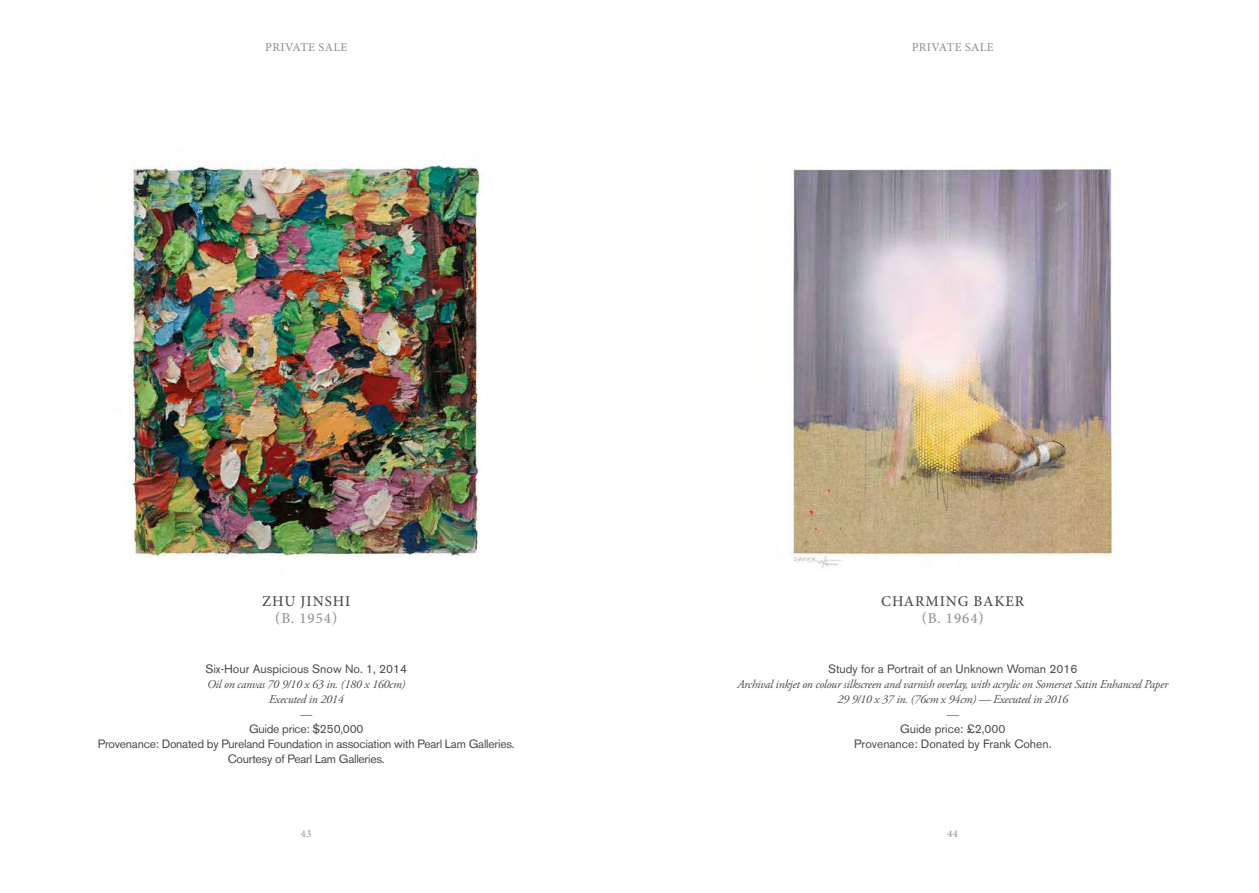
<style>
.page{position:relative;width:1259px;height:893px;background:#fff}
.page>*{position:absolute;margin:0;border:0;box-sizing:border-box;transform-origin:0 0}
.t1{font:500 15px "Minion Pro";letter-spacing:.06em;color:#4a4a49}
.t2{font:500 15px "Minion Pro";letter-spacing:.06em;color:#929292}
.t3{font:italic 12px/15px "Adobe Garamond Pro";letter-spacing:-.02em;color:#4a4a49;text-align:center}
.t4{font:12px/15px "Akzidenz Grotesk BE";letter-spacing:-.02em;color:#4a4a49;text-align:center}
.t5{font:12px/15px "Akzidenz Grotesk BE";color:#4a4a49;text-align:center}
.t6{font:500 12px "Minion Pro";letter-spacing:.035em;color:#929292}
.t7{font:10.5px "Minion Pro";color:#929292}
</style>
<div class="page">
<img style="left:792px;top:169px;width:321px;height:399px">
<img style="left:129px;top:160px;width:354px;height:398px">
<p class="t6" style="left:265px;top:39px;width:83px">PRIVATE SALE</p>
<p class="t6" style="left:912px;top:39px;width:83px">PRIVATE SALE</p>
<p class="t1" style="left:262px;top:591px;width:90px">ZHU JINSHI</p>
<p class="t2" style="left:275px;top:608px;width:64px">(B. 1954)</p>
<p class="t5" style="left:205px;top:661px;width:203px">Six-Hour Auspicious Snow No. 1, 2014</p>
<p class="t3" style="left:207px;top:677px;width:200px">Oil on canvas 70 9/10 x 63 in. (180 x 160cm)<br>Executed in 2014<br>—</p>
<p class="t4" style="left:98px;top:721px;width:418px">Guide price: $250,000<br>Provenance: Donated by Pureland Foundation in association with Pearl Lam Galleries.<br>Courtesy of Pearl Lam Galleries.</p>
<p class="t1" style="left:881px;top:591px;width:145px">CHARMING BAKER</p>
<p class="t2" style="left:921px;top:608px;width:64px">(B. 1964)</p>
<p class="t5" style="left:828px;top:661px;width:251px">Study for a Portrait of an Unknown Woman 2016</p>
<p class="t3" style="left:737px;top:677px;width:432px">Archival inkjet on colour silkscreen and varnish overlay, with acrylic on Somerset Satin Enhanced Paper<br>29 9/10 x 37 in. (76cm x 94cm) — Executed in 2016<br>—</p>
<p class="t5" style="left:854px;top:721px;width:199px">Guide price: £2,000<br>Provenance: Donated by Frank Cohen.</p>
<p class="t7" style="left:301px;top:826px;width:12px">43</p>
<p class="t7" style="left:947px;top:826px;width:12px">44</p>
</div>
